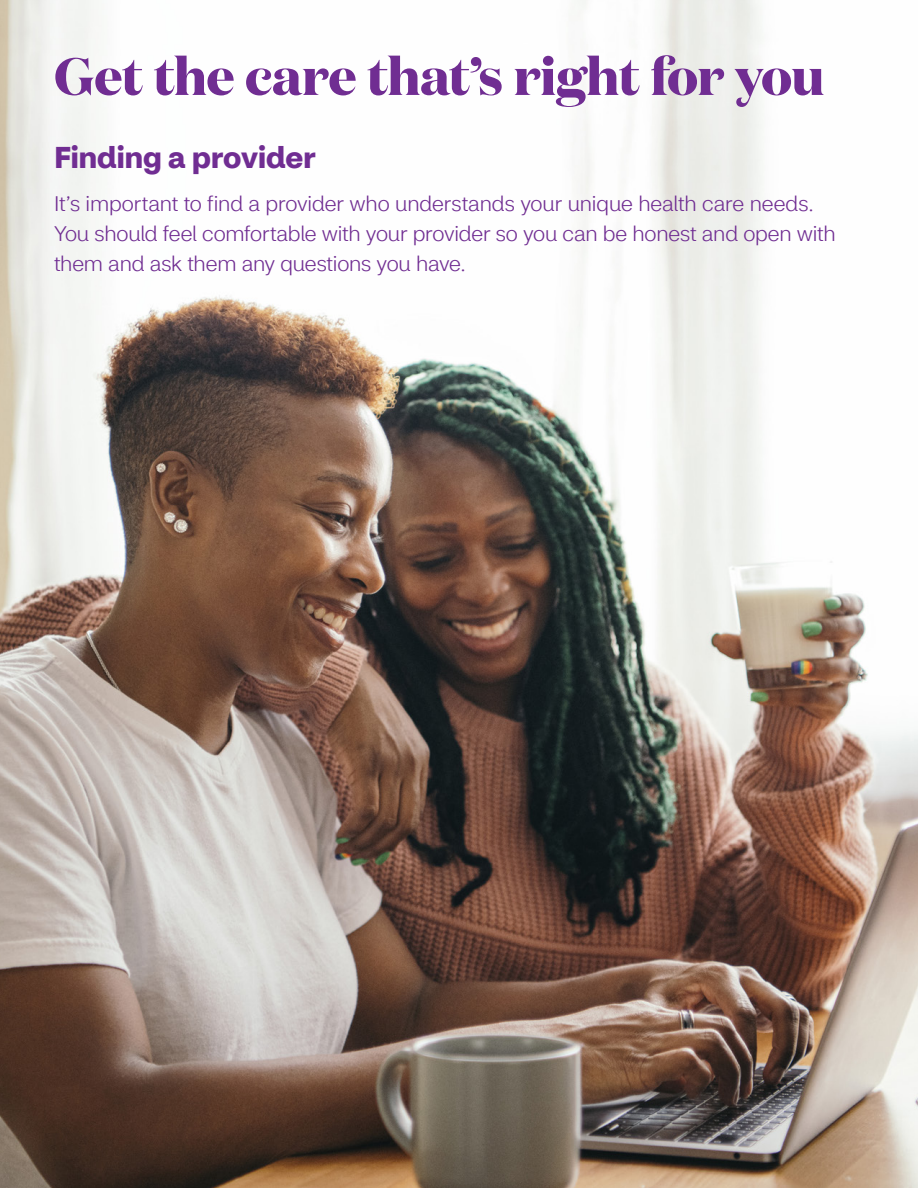
<style>
.page{position:relative;width:918px;height:1188px;background:#fff}
.page>*{position:absolute;margin:0;border:0;box-sizing:border-box;transform-origin:0 0}
.t1{font:700 52.5px "Domaine Disp";letter-spacing:-.015em;color:#702d92}
.t2{font:700 30px "CVS Health Sans";color:#702d92}
.t3{font:300 21px/30px "CVS Health Sans";letter-spacing:-.01em;color:#702d92}
</style>
<div class="page">
<img style="left:0;top:0;width:918px;height:1188px">
<h2 class="t1" style="left:54px;top:42px;width:772px">Get the care that’s right for you</h2>
<h3 class="t2" style="left:54px;top:138px;width:263px">Finding a provider</h3>
<p class="t3" style="left:54px;top:189px;width:783px">It’s important to find a provider who understands your unique health care needs.<br>You should feel comfortable with your provider so you can be honest and open with them and ask them any questions you have.</p>
</div>
